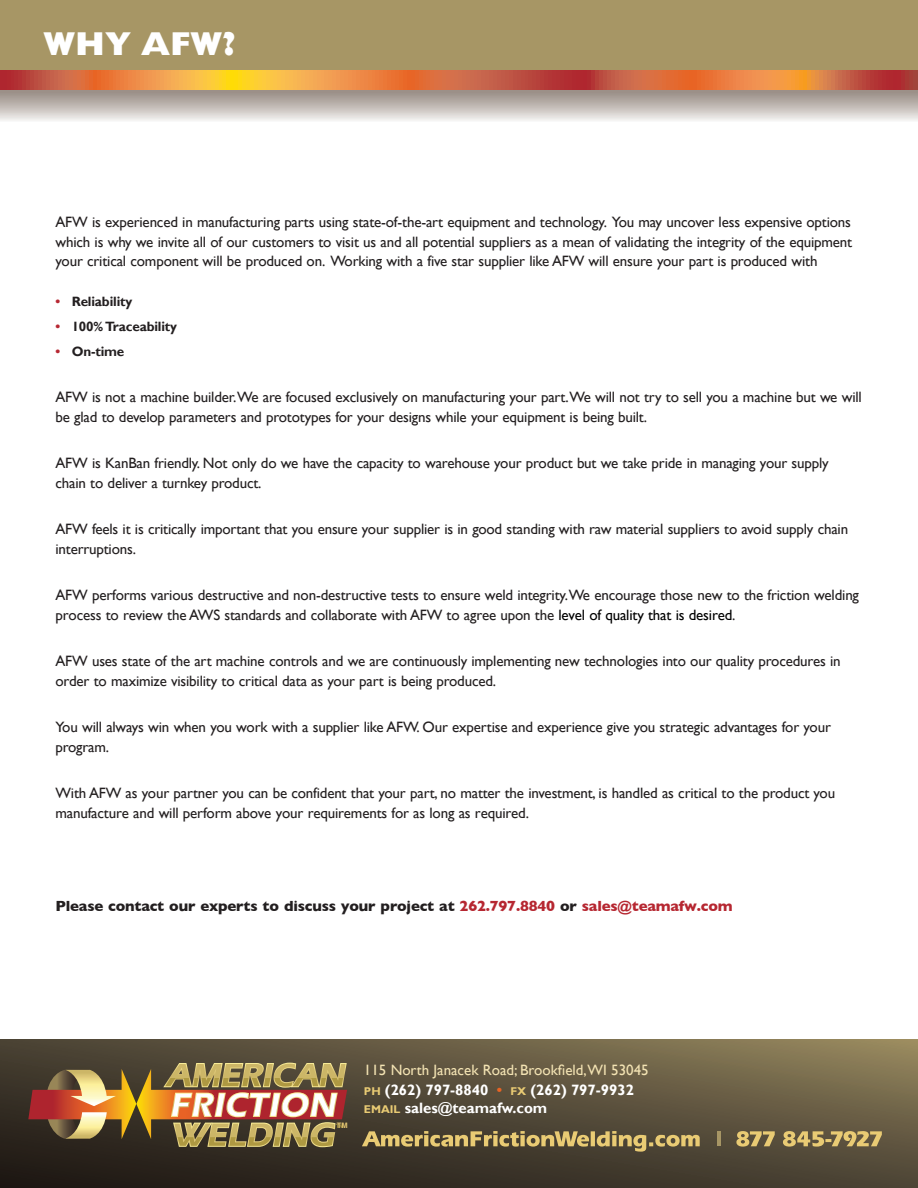
<style>
.page{position:relative;width:918px;height:1188px;background:#fff}
.page>*{position:absolute;margin:0;border:0;box-sizing:border-box;transform-origin:0 0}
.t1{font:800 33px "Gill Sans";color:#fff}
.t2{font:15px/19.5px "Gill Sans";letter-spacing:-.01em;color:#231f20}
.t3{font:700 15px "Gill Sans";letter-spacing:-.01em;color:#231f20}
.t4{font:700 15px/18px "Gill Sans";color:#fff}
.t5{font:15px "Gill Sans";color:#f3e3b3}
.t6{font:700 13.5px "Gill Sans";letter-spacing:-.01em;color:#231f20}
.t7{font:700 7.5px "Helvetica";color:#e9cb74}
.s1{color:#b72833}
.s2{color:#000}
.s3{color:#b62731}
.s4{font-size:11.25px;color:#e9cb74}
.s5{color:#e86424}
</style>
<div class="page">
<svg style="left:0;top:90px;width:918px;height:31px;background:#c1bab5"></svg>
<div style="left:0;top:0;width:918px;height:76px;background:#a79665"></div>
<svg style="left:0;top:1040px;width:918px;height:148px;background:#534a37"></svg>
<svg style="left:28px;top:1063px;width:319px;height:84px;background:#98734b"></svg>
<svg style="left:0;top:70px;width:918px;height:20px;background:#db773f"></svg>
<svg style="left:736px;top:1131px;width:146px;height:16px;background:#a28e58"></svg>
<hr style="left:717px;top:1131px;width:4px;height:15px;background:#a79665">
<svg style="left:362px;top:1131px;width:338px;height:21px;background:#827249"></svg>
<p class="t1" style="left:43px;top:25px;width:194px">WHY AFW?</p>
<p class="t2" style="left:56px;top:212px;width:798px;text-align:justify">AFW is experienced in manufacturing parts using state-of-the-art equipment and technology. You may uncover less expensive options which is why we invite all of our customers to visit us and all potential suppliers as a mean of validating the integrity of the equipment your critical component will be produced on. Working with a five star supplier like AFW will ensure your part is produced with</p>
<p class="t6" style="left:56px;top:294px;width:78px"><span class="s1">•</span> Reliability</p>
<p class="t6" style="left:56px;top:319px;width:123px"><span class="s1">•</span> 100% Traceability</p>
<p class="t6" style="left:56px;top:344px;width:70px"><span class="s1">•</span> On-time</p>
<p class="t2" style="left:56px;top:388px;width:808px">AFW is not a machine builder.We are focused exclusively on manufacturing your part.We will not try to sell you a machine but we will be glad to develop parameters and prototypes for your designs while your equipment is being built.</p>
<p class="t2" style="left:56px;top:454px;width:775px">AFW is KanBan friendly. Not only do we have the capacity to warehouse your product but we take pride in managing your supply chain to deliver a turnkey product.</p>
<p class="t2" style="left:56px;top:520px;width:794px">AFW feels it is critically important that you ensure your supplier is in good standing with raw material suppliers to avoid supply chain interruptions.</p>
<p class="t2" style="left:56px;top:586px;width:805px">AFW performs various destructive and non-destructive tests to ensure weld integrity.We encourage those new to the friction welding process to review the AWS standards and collaborate with AFW to agree upon the <span class="s2">level of quality that is desired</span>.</p>
<p class="t2" style="left:56px;top:652px;width:787px">AFW uses state of the art machine controls and we are continuously implementing new technologies into our quality procedures in order to maximize visibility to critical data as your part is being produced.</p>
<p class="t2" style="left:56px;top:718px;width:777px">You will always win when you work with a supplier like AFW. Our expertise and experience give you strategic advantages for your program.</p>
<p class="t2" style="left:56px;top:784px;width:781px">With AFW as your partner you can be confident that your part, no matter the investment, is handled as critical to the product you manufacture and will perform above your requirements for as long as required.</p>
<p class="t3" style="left:56px;top:894px;width:679px">Please contact our experts to discuss your project at <span class="s3">262.797.8840</span> or <span class="s3">sales@teamafw.com</span></p>
<p class="t7" style="left:337px;top:1119px;width:12px">TM</p>
<p class="t5" style="left:364px;top:1061px;width:286px">115 North Janacek Road; Brookfield,WI 53045</p>
<p class="t4" style="left:364px;top:1081px;width:271px"><span class="s4">PH</span> (262) 797-8840 <span class="s5">•</span> <span class="s4">FX</span> (262) 797-9932<br><span class="s4">EMAIL</span> sales@teamafw.com</p>
</div>
